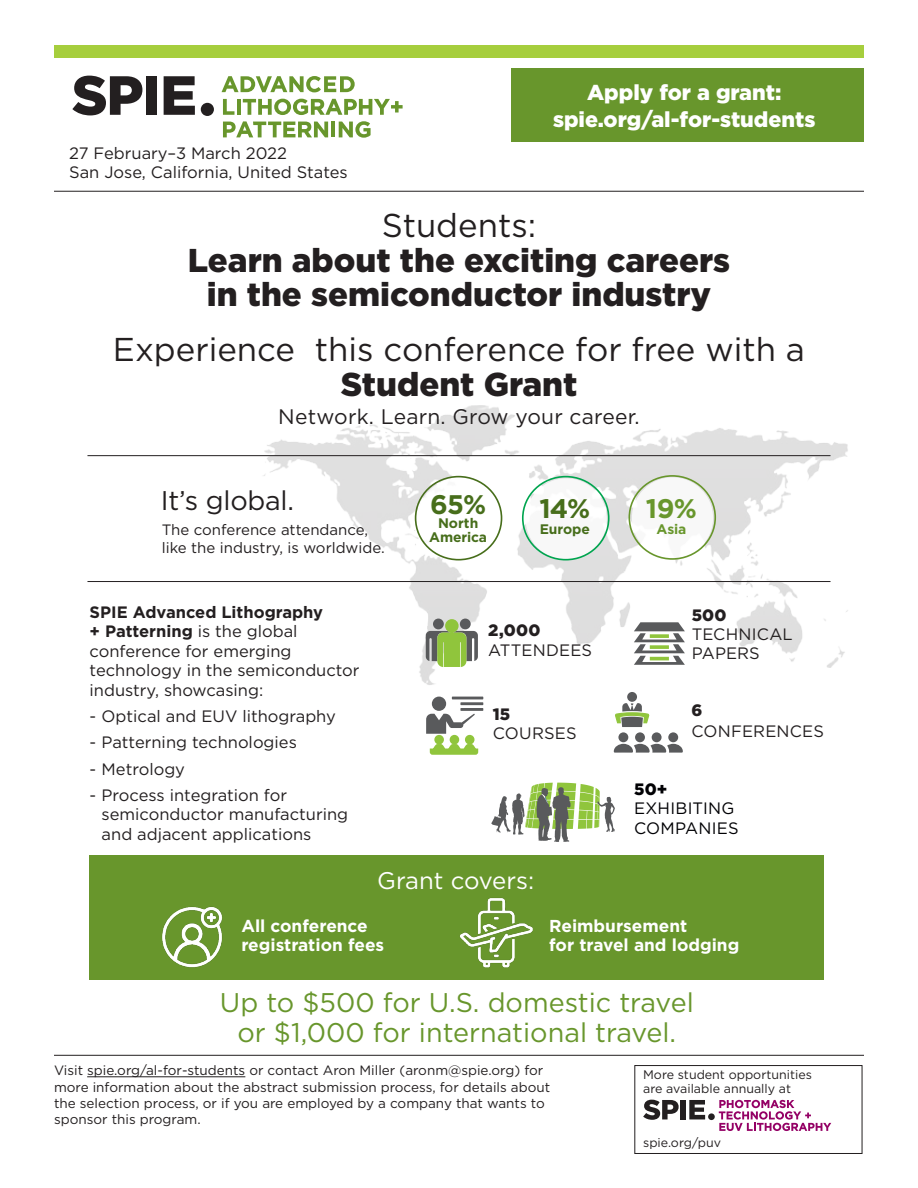
<style>
.page{position:relative;width:918px;height:1188px;background:#fff}
.page>*{position:absolute;margin:0;border:0;box-sizing:border-box;transform-origin:0 0}
.t1{font:900 33px/34.5px "Gotham";color:#231f20;text-align:center}
.t2{font:33px/34.5px "Gotham";color:#231f20;text-align:center}
.bodybull{font:27px/30px "Gotham";color:#68962c;text-align:center}
.big_G_22{font:27px "Gotham";letter-spacing:-.01em;color:#231f20}
.t3{font:700 26.85px "Gotham";color:#476e1b}
.t4{font:700 26.85px "Gotham";color:#68962c}
.bodybull-2{font:24px "Gotham";color:#fff}
.t5{font:900 21.6px/27.5px "Gotham";color:#fff;text-align:center}
.t6{font:21px "Gotham";letter-spacing:.01em;color:#231f20}
.bodybull-3{font:700 17.25px/19.5px "Gotham";color:#fff}
.bodybull-4{font:16.5px/19.5px "Gotham";color:#231f20}
.page_hd_track{font:16.5px/19.2px "Gotham";letter-spacing:.01em;color:#231f20}
.page_hd_track-2{font:16.5px/19.6px "Gotham";letter-spacing:.015em;color:#010104}
.body1_G{font:15px/18px "Gotham";color:#231f20}
.t7{font:700 13.8px/13.8px "Gotham";letter-spacing:-.005em;color:#476e1b;text-align:center}
.t8{font:700 13.8px "Gotham";color:#68962c}
.t9{font:13.5px/16.2px "Gotham";color:#231f20}
.t10{font:12.45px/13.5px "Gotham";color:#231f20}
.s1{font-weight:400}
.s2{font-weight:900}
.s3{font-weight:700}
</style>
<div class="page">
<div style="left:54px;top:45px;width:810px;height:13px;background:#a6ce3d"></div>
<svg style="left:222px;top:76px;width:133px;height:16px"></svg>
<svg style="left:223px;top:99px;width:11px;height:16px"></svg>
<hr style="left:237px;top:99px;width:4px;height:16px;background:#68962c">
<svg style="left:243px;top:99px;width:160px;height:16px"></svg>
<svg style="left:223px;top:121px;width:105px;height:16px"></svg>
<hr style="left:332px;top:122px;width:3px;height:15px;background:#68962c">
<svg style="left:339px;top:121px;width:32px;height:17px"></svg>
<svg style="left:164px;top:76px;width:31px;height:39px"></svg>
<div style="left:201px;top:103px;width:13px;height:13px;background:#231f20;border-radius:50%"></div>
<svg style="left:72px;top:76px;width:70px;height:39px"></svg>
<div style="left:146px;top:76px;width:11px;height:39px;background:#231f20"></div>
<hr style="left:87px;top:1076px;width:158px;height:1px;background:#231f20">
<img style="left:256px;top:405px;width:592px;height:290px">
<div style="left:526px;top:478px;width:81px;height:82px;background:#f8f8f8;border-radius:50%"></div>
<div style="left:522px;top:476px;width:88px;height:85px;border:2px solid #00a54f;border-radius:50%"></div>
<div style="left:632px;top:477px;width:81px;height:82px;background:#f8f8f8;border-radius:50%"></div>
<div style="left:628px;top:475px;width:88px;height:85px;border:2px solid #68962c;border-radius:50%"></div>
<div style="left:418px;top:478px;width:81px;height:82px;background:#fff;border-radius:50%"></div>
<div style="left:415px;top:476px;width:87px;height:85px;border:2px solid #476e1b;border-radius:50%"></div>
<div style="left:512px;top:68px;width:352px;height:74px;background:#68962c"></div>
<div style="left:89px;top:856px;width:735px;height:124px;background:#68962c"></div>
<img style="left:460px;top:898px;width:73px;height:70px">
<img style="left:162px;top:906px;width:61px;height:62px">
<hr style="left:87px;top:581px;width:744px;height:1px;background:#231f20">
<hr style="left:54px;top:191px;width:810px;height:1px;background:#231f20">
<hr style="left:54px;top:1055px;width:810px;height:1px;background:#231f20">
<hr style="left:87px;top:455px;width:744px;height:1px;background:#231f20">
<svg style="left:491px;top:783px;width:124px;height:59px"></svg>
<svg style="left:426px;top:618px;width:52px;height:50px"></svg>
<svg style="left:634px;top:622px;width:51px;height:43px"></svg>
<div style="left:650px;top:634px;width:19px;height:4px;border:2px solid #90c53c"></div>
<div style="left:466px;top:736px;width:8px;height:8px;background:#90c53c;border-radius:50%"></div>
<div style="left:465px;top:735px;width:10px;height:9px;border:2px solid #90c53c;border-radius:50%"></div>
<div style="left:451px;top:736px;width:7px;height:8px;background:#90c53c;border-radius:50%"></div>
<div style="left:450px;top:735px;width:9px;height:9px;border:2px solid #90c53c;border-radius:50%"></div>
<div style="left:435px;top:736px;width:8px;height:8px;background:#90c53c;border-radius:50%"></div>
<div style="left:434px;top:735px;width:10px;height:9px;border:2px solid #90c53c;border-radius:50%"></div>
<svg style="left:429px;top:743px;width:50px;height:12px"></svg>
<svg style="left:426px;top:697px;width:57px;height:37px"></svg>
<div style="left:618px;top:732px;width:10px;height:10px;background:#595a5c;border-radius:50%"></div>
<div style="left:635px;top:732px;width:10px;height:10px;background:#595a5c;border-radius:50%"></div>
<div style="left:652px;top:732px;width:10px;height:10px;background:#595a5c;border-radius:50%"></div>
<div style="left:668px;top:732px;width:10px;height:10px;background:#595a5c;border-radius:50%"></div>
<svg style="left:614px;top:744px;width:69px;height:9px"></svg>
<div style="left:627px;top:692px;width:10px;height:10px;background:#595a5c;border-radius:50%"></div>
<svg style="left:615px;top:703px;width:34px;height:24px"></svg>
<svg style="left:689px;top:1100px;width:16px;height:19px"></svg>
<div style="left:708px;top:1113px;width:7px;height:7px;background:#231f20;border-radius:50%"></div>
<svg style="left:643px;top:1100px;width:36px;height:20px"></svg>
<div style="left:681px;top:1100px;width:5px;height:19px;background:#231f20"></div>
<svg style="left:719px;top:1100px;width:112px;height:31px"></svg>
<div style="left:635px;top:1065px;width:227px;height:89px;border:1px solid #231f20"></div>
<p class="bodybull-4" style="left:69px;top:143px;width:280px">27 February–3 March 2022<br>San Jose, California, United States</p>
<p class="t5" style="left:553px;top:78px;width:264px">Apply for a grant: spie.org/al-for-students</p>
<p class="t1" style="left:188px;top:208px;width:544px"><span class="s1">Students:<br></span>Learn about the exciting careers in the semiconductor industry</p>
<p class="t2" style="left:113px;top:332px;width:694px">Experience this conference for free with a<br><span class="s2">Student Grant</span></p>
<p class="t6" style="left:278px;top:403px;width:363px">Network. Learn. Grow your career.</p>
<p class="big_G_22" style="left:161px;top:483px;width:135px">It’s global.</p>
<p class="body1_G" style="left:162px;top:520px;width:225px">The conference attendance, like the industry, is worldwide.</p>
<p class="bodybull-4" style="left:90px;top:602px;width:272px"><span class="s3">SPIE Advanced Lithography<br>+ Patterning</span> is the global conference for emerging technology in the semiconductor industry, showcasing:</p>
<p class="bodybull-4" style="left:90px;top:706px;width:248px">- Optical and EUV lithography</p>
<p class="bodybull-4" style="left:90px;top:732px;width:209px">- Patterning technologies</p>
<p class="bodybull-4" style="left:90px;top:759px;width:97px">- Metrology</p>
<p class="bodybull-4" style="left:102px;top:785px;width:248px;text-indent:-12px">- Process integration for semiconductor manufacturing and adjacent applications</p>
<p class="t3" style="left:430px;top:487px;width:57px">65%</p>
<p class="t7" style="left:429px;top:516px;width:60px">North<br>America</p>
<p class="t3" style="left:539px;top:491px;width:52px">14%</p>
<p class="t7" style="left:540px;top:522px;width:52px">Europe</p>
<p class="page_hd_track" style="left:488px;top:619px;width:106px;line-height:21px"><span class="s2">2,000<br></span>ATTENDEES</p>
<p class="t4" style="left:646px;top:491px;width:53px">19%</p>
<p class="t8" style="left:656px;top:520px;width:32px">Asia</p>
<p class="page_hd_track" style="left:692px;top:605px;width:103px"><span class="s2">500<br></span>TECHNICAL<br>PAPERS</p>
<p class="page_hd_track" style="left:493px;top:704px;width:85px"><span class="s2">15<br></span>COURSES</p>
<p class="page_hd_track" style="left:691px;top:699px;width:134px;line-height:21px"><span class="s2">6<br></span>CONFERENCES</p>
<p class="page_hd_track-2" style="left:634px;top:779px;width:106px"><span class="s2">50+<br></span>EXHIBITING<br>COMPANIES</p>
<p class="bodybull-2" style="left:377px;top:865px;width:159px">Grant covers:</p>
<p class="bodybull-3" style="left:241px;top:916px;width:144px">All conference registration fees</p>
<p class="bodybull" style="left:220px;top:987px;width:475px">Up to $500 for U.S. domestic travel or $1,000 for international travel.</p>
<p class="bodybull-3" style="left:549px;top:916px;width:192px">Reimbursement<br>for travel and lodging</p>
<p class="t9" style="left:54px;top:1062px;width:498px">Visit spie.org/al-for-students or contact Aron Miller (aronm@spie.org) for more information about the abstract submission process, for details about the selection process, or if you are employed by a company that wants to sponsor this program.</p>
<p class="t10" style="left:643px;top:1068px;width:170px">More student opportunities are available annually at</p>
<p class="t10" style="left:643px;top:1135px;width:79px">spie.org/puv</p>
</div>
